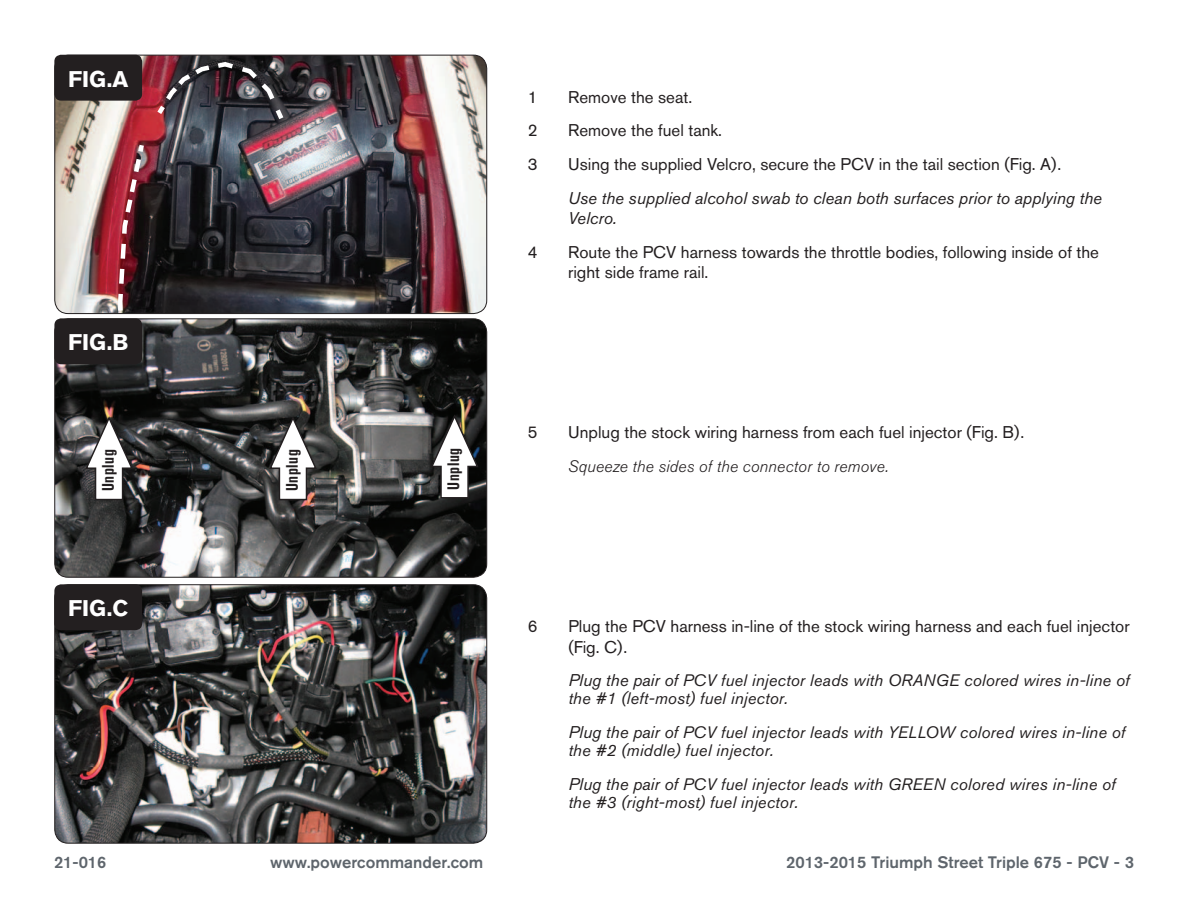
<style>
.page{position:relative;width:1188px;height:918px;background:#fff}
.page>*{position:absolute;margin:0;border:0;box-sizing:border-box;transform-origin:0 0}
.t1{font:700 22.5px "Akzidenz Grotesk BQ";color:#fff}
.Bodycopy{font:16.8px/20.2px "Akzidenz Grotesk BQ";color:#231f20}
.Bodycopy-2{font:italic 16.8px/20.2px "Akzidenz Grotesk BQ";color:#231f20}
.Bodycopy-3{font:italic 16.5px/18px "Akzidenz Grotesk BQ";letter-spacing:.01em;color:#231f20}
.t2{font:500 16.5px "Akzidenz Grotesk BQ";color:#5e656c}
.Bodycopy-4{font:italic 300 16.5px "Akzidenz Grotesk BQ";letter-spacing:.01em;color:#231f20}
.Callouts{font:700 condensed 16.5px "Akzidenz Grotesk BQ";letter-spacing:.04em;color:#231f20}
.s1{font-size:16.8px}
</style>
<div class="page">
<img style="left:55px;top:55px;width:432px;height:259px">
<div style="left:54px;top:55px;width:433px;height:259px;border:1px solid #231f20;border-radius:14px"></div>
<img style="left:55px;top:319px;width:432px;height:257px">
<div style="left:54px;top:318px;width:433px;height:260px;border:1px solid #231f20;border-radius:14px"></div>
<div style="left:54px;top:318px;width:88px;height:46px;background:#231f20;border-radius:7px"></div>
<div style="left:54px;top:55px;width:88px;height:46px;background:#231f20;border-radius:7px"></div>
<svg style="left:430px;top:413px;width:49px;height:86px"></svg>
<svg style="left:84px;top:414px;width:50px;height:87px"></svg>
<svg style="left:268px;top:414px;width:50px;height:87px"></svg>
<img style="left:55px;top:585px;width:432px;height:257px">
<div style="left:54px;top:584px;width:433px;height:260px;border:1px solid #231f20;border-radius:14px"></div>
<div style="left:54px;top:584px;width:88px;height:46px;background:#231f20;border-radius:7px"></div>
<img style="left:153px;top:60px;width:134px;height:64px">
<img style="left:116px;top:140px;width:31px;height:175px">
<p class="t1" style="left:68px;top:66px;width:62px">FIG.A</p>
<p class="t1" style="left:68px;top:330px;width:62px">FIG.B</p>
<p class="Callouts" style="left:99px;top:491px;width:44px;rotate:-90deg">Unplug</p>
<p class="Callouts" style="left:283px;top:491px;width:44px;rotate:-90deg">Unplug</p>
<p class="Callouts" style="left:444px;top:490px;width:44px;rotate:-90deg">Unplug</p>
<p class="t1" style="left:68px;top:595px;width:62px">FIG.C</p>
<p class="Bodycopy" style="left:528px;top:87px;width:11px">1</p>
<p class="Bodycopy" style="left:568px;top:87px;width:126px">Remove the seat.</p>
<p class="Bodycopy" style="left:528px;top:120px;width:11px">2</p>
<p class="Bodycopy" style="left:568px;top:120px;width:156px">Remove the fuel tank.</p>
<p class="Bodycopy" style="left:528px;top:154px;width:11px">3</p>
<p class="Bodycopy" style="left:568px;top:154px;width:495px">Using the supplied Velcro, secure the PCV in the tail section (Fig. A).</p>
<p class="Bodycopy-2" style="left:568px;top:188px;width:535px">Use the supplied alcohol swab to clean both surfaces prior to applying the<br>Velcro.</p>
<p class="Bodycopy" style="left:528px;top:242px;width:11px">4</p>
<p class="Bodycopy" style="left:568px;top:242px;width:532px">Route the PCV harness towards the throttle bodies, following inside of the right side frame rail.</p>
<p class="Bodycopy" style="left:528px;top:422px;width:11px">5</p>
<p class="Bodycopy" style="left:568px;top:422px;width:458px">Unplug the stock wiring harness from each fuel injector (Fig. B).</p>
<p class="Bodycopy-4" style="left:568px;top:457px;width:322px">Squeeze the sides of the connector to remove.</p>
<p class="Bodycopy" style="left:528px;top:616px;width:11px">6</p>
<p class="Bodycopy" style="left:568px;top:616px;width:563px">Plug the PCV harness in-line of the stock wiring harness and each fuel injector (Fig. C).</p>
<p class="Bodycopy-3" style="left:568px;top:671px;width:563px"><span class="s1">Plug the pair of</span> PCV fuel injector leads with ORANGE colored wires in-line of the #1 (left-most) fuel injector.</p>
<p class="Bodycopy-3" style="left:568px;top:723px;width:559px"><span class="s1">Plug the pair of</span> PCV fuel injector leads with YELLOW colored wires in-line of the #2 (middle) fuel injector.</p>
<p class="Bodycopy-3" style="left:568px;top:775px;width:549px"><span class="s1">Plug the pair of</span> PCV fuel injector leads with GREEN colored wires in-line of the #3 (right-most) fuel injector.</p>
<p class="t2" style="left:54px;top:852px;width:54px">21-016</p>
<p class="t2" style="left:270px;top:852px;width:215px">www.powercommander.com</p>
<p class="t2" style="left:786px;top:852px;width:349px">2013-2015 Triumph Street Triple 675 - PCV - 3</p>
</div>
